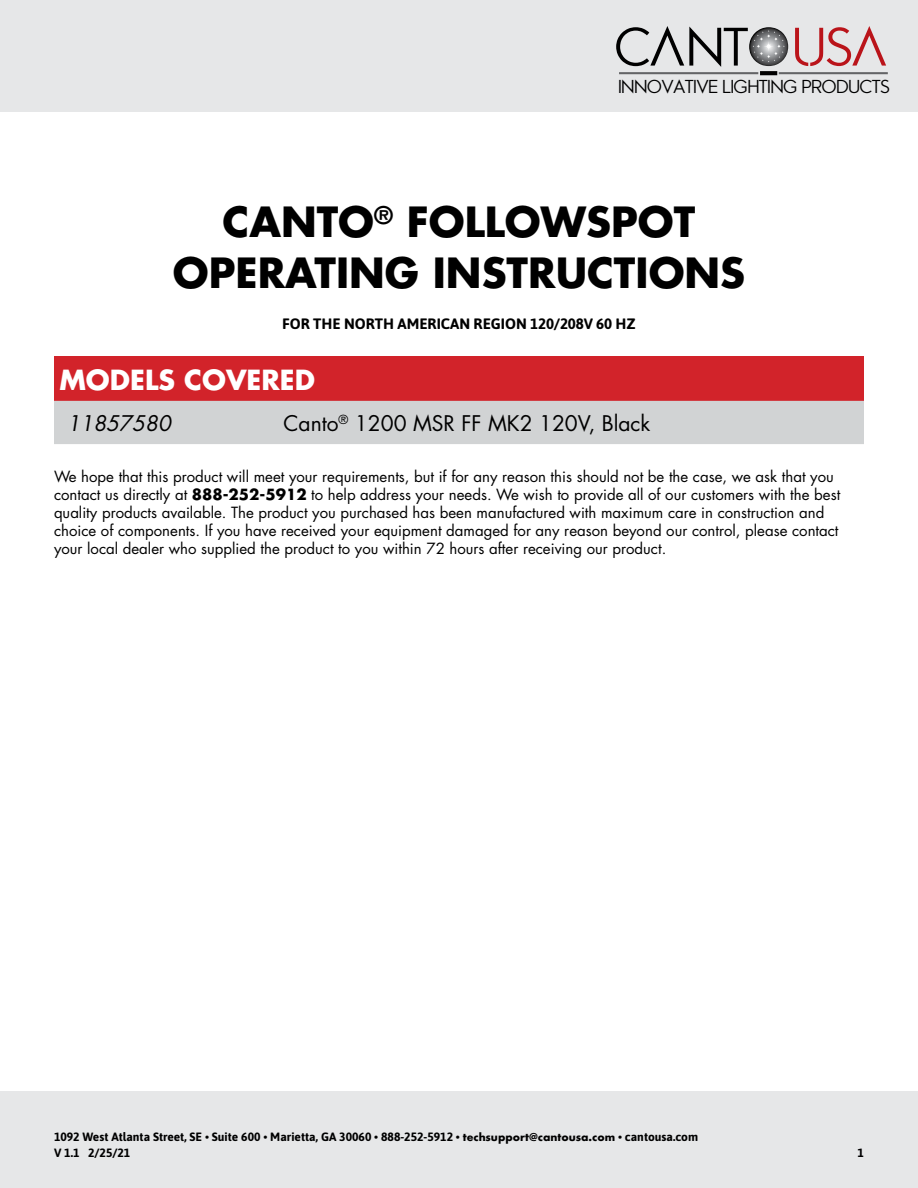
<style>
.page{position:relative;width:918px;height:1188px;background:#fff}
.page>*{position:absolute;margin:0;border:0;box-sizing:border-box;transform-origin:0 0}
.t1{font:700 40.5px/50.7px "Futura";color:#000;text-align:center}
.t2{font:700 27px "Futura";color:#fff}
.t3{font:21px "Futura";color:#000}
.t4{font:italic 21px "Futura";color:#000}
.t5{font:18px "Pasajero";color:#000}
.t6{font:15px/18px "Futura";color:#000}
.t7{font:700 15px "Asap";color:#000}
.t8{font:700 12px "Asap";color:#000}
.s1{font-weight:700}
.s2{font-family:"Futura PT"}
</style>
<div class="page">
<div style="left:0;top:0;width:918px;height:112px;background:#e6e7e8"></div>
<div style="left:0;top:1091px;width:918px;height:97px;background:#e6e7e8"></div>
<svg style="left:795px;top:26px;width:91px;height:40px"></svg>
<svg style="left:616px;top:26px;width:172px;height:41px"></svg>
<hr style="left:619px;top:72px;width:139px;height:2px;background:#636466">
<hr style="left:779px;top:72px;width:109px;height:2px;background:#636466">
<svg style="left:760px;top:71px;width:17px;height:4px"></svg>
<div style="left:54px;top:357px;width:810px;height:44px;background:#d2232a"></div>
<div style="left:54px;top:401px;width:810px;height:43px;background:#d1d3d4"></div>
<p class="t5" style="left:618px;top:76px;width:273px">INNOVATIVE LIGHTING PRODUCTS</p>
<h1 class="t1" style="left:173px;top:196px;width:574px">CANTO<sup>®</sup> FOLLOWSPOT<br>OPERATING INSTRUCTIONS</h1>
<p class="t7" style="left:282px;top:313px;width:355px">FOR THE NORTH AMERICAN REGION 120/208V 60 HZ</p>
<h2 class="t2" style="left:59px;top:362px;width:257px">MODELS COVERED</h2>
<h3 class="t4" style="left:68px;top:409px;width:105px">11857580</h3>
<h3 class="t3" style="left:284px;top:409px;width:368px">Canto<sup>®</sup> 1200 MSR FF MK2 120V, Black</h3>
<p class="t6" style="left:54px;top:468px;width:788px">We hope that this product will meet your requirements, but if for any reason this should not be the case, we ask that you contact us directly at <span class="s1">888-252-5912</span> to help address your needs. We wish to provide all of our customers with the best quality products available. The product you purchased has been manufactured with maximum care in construction and choice of components. If you have received your equipment damaged for any reason beyond our control, please contact your local dealer who supplied the product to you within 72 hours after receiving our product.</p>
<p class="t8" style="left:54px;top:1129px;width:646px">1092 West Atlanta Street, SE • Suite 600 • Marietta, GA 30060 • 888-252-5912 • <span class="s2">techsupport@cantousa.com</span> • cantousa.com</p>
<p class="t8" style="left:54px;top:1145px;width:78px">V 1.1 2/25/21</p>
<p class="t8" style="left:858px;top:1145px;width:8px">1</p>
</div>
